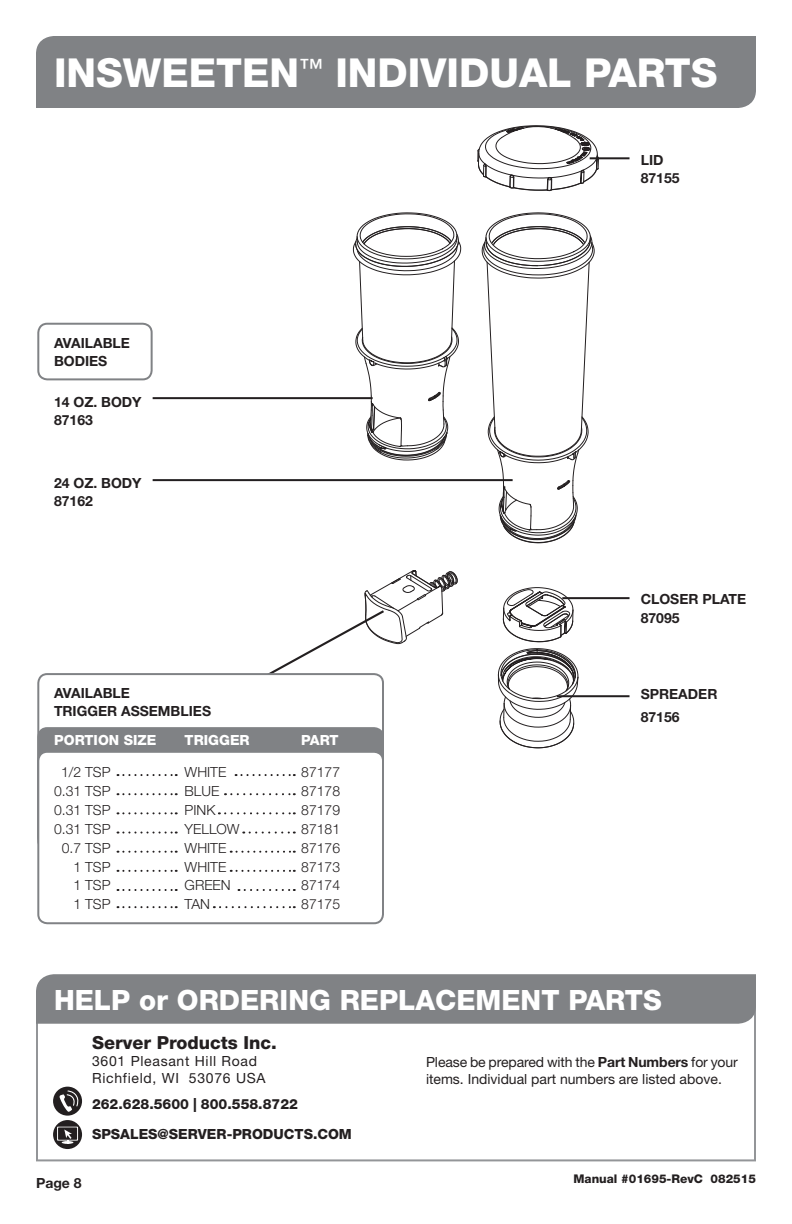
<style>
.page{position:relative;width:792px;height:1224px;background:#fff}
.page>*{position:absolute;margin:0;border:0;box-sizing:border-box;transform-origin:0 0}
.Heading_Large{font:800 40px "Helvetica Neue";color:#fff}
.Heading_Medium{font:800 28px "Helvetica Neue";color:#fff}
.t1{font:800 18px "Helvetica Neue";color:#231f20}
.Side_Note{font:300 14px "Helvetica Neue";color:#231f20}
.Body_Paragraph{font:700 14px/18px "Helvetica Neue";color:#231f20}
.Body_Paragraph-2{font:14px/17px "Helvetica Neue";color:#231f20}
.Mini_HIGHLIGHT{font:800 14px "Helvetica Neue";color:#231f20}
.Body_Paragraph-3{font:14px "Helvetica Neue";letter-spacing:.05em;color:#231f20}
.Side_Note-2{font:800 14px "Helvetica Neue";color:#fff}
.Manual_Number{font:800 12px "Helvetica Neue";color:#231f20}
.s1{font-weight:700}
</style>
<div class="page">
<div style="left:37px;top:323px;width:116px;height:57px;border:2px solid #808285;border-radius:9px"></div>
<div style="left:38px;top:728px;width:345px;height:122px;background:#808285;border-radius:9px"></div>
<div style="left:37px;top:727px;width:347px;height:124px;border:2px solid #808285;border-radius:9px"></div>
<svg style="left:353px;top:212px;width:108px;height:248px"></svg>
<svg style="left:498px;top:648px;width:81px;height:100px"></svg>
<svg style="left:503px;top:587px;width:71px;height:55px"></svg>
<svg style="left:477px;top:125px;width:122px;height:66px"></svg>
<svg style="left:201px;top:570px;width:257px;height:143px"></svg>
<svg style="left:482px;top:212px;width:113px;height:332px"></svg>
<div style="left:36px;top:991px;width:720px;height:170px;border:2px solid #939598"></div>
<div style="left:36px;top:974px;width:720px;height:50px;background:#808285"></div>
<div style="left:53px;top:1087px;width:29px;height:29px;background:#231f20;border-radius:50%"></div>
<svg style="left:59px;top:1090px;width:20px;height:22px"></svg>
<svg style="left:53px;top:1120px;width:29px;height:29px"></svg>
<svg style="left:57px;top:1127px;width:21px;height:14px"></svg>
<div style="left:58px;top:1127px;width:19px;height:13px;background:#231f20"></div>
<svg style="left:62px;top:1130px;width:11px;height:14px"></svg>
<hr style="left:590px;top:157px;width:40px;height:2px;background:#231f20">
<hr style="left:153px;top:397px;width:220px;height:2px;background:#231f20">
<hr style="left:153px;top:479px;width:360px;height:2px;background:#231f20">
<hr style="left:562px;top:597px;width:68px;height:2px;background:#231f20">
<hr style="left:557px;top:695px;width:73px;height:2px;background:#231f20">
<div style="left:38px;top:752px;width:345px;height:171px;background:#fff;border-radius:9px"></div>
<div style="left:37px;top:751px;width:347px;height:173px;border:2px solid #808285;border-radius:9px"></div>
<svg style="left:118px;top:774px;width:59px;height:2px"></svg>
<svg style="left:236px;top:774px;width:59px;height:2px"></svg>
<svg style="left:118px;top:793px;width:59px;height:2px"></svg>
<svg style="left:225px;top:793px;width:70px;height:2px"></svg>
<svg style="left:118px;top:812px;width:59px;height:2px"></svg>
<svg style="left:118px;top:870px;width:59px;height:2px"></svg>
<svg style="left:219px;top:812px;width:76px;height:2px"></svg>
<svg style="left:231px;top:870px;width:64px;height:2px"></svg>
<svg style="left:118px;top:832px;width:59px;height:2px"></svg>
<svg style="left:118px;top:889px;width:59px;height:2px"></svg>
<svg style="left:250px;top:832px;width:45px;height:2px"></svg>
<svg style="left:245px;top:889px;width:50px;height:2px"></svg>
<svg style="left:118px;top:851px;width:59px;height:2px"></svg>
<svg style="left:118px;top:906px;width:59px;height:2px"></svg>
<svg style="left:231px;top:851px;width:64px;height:2px"></svg>
<svg style="left:214px;top:906px;width:81px;height:2px"></svg>
<div style="left:36px;top:36px;width:720px;height:72px;background:#808285"></div>
<p class="Heading_Large" style="left:54px;top:49px;width:665px">INSWEETEN<sup>™</sup> INDIVIDUAL PARTS</p>
<p class="Body_Paragraph" style="left:54px;top:333px;width:77px">AVAILABLE<br>BODIES</p>
<p class="Body_Paragraph" style="left:54px;top:393px;width:89px">14 OZ. BODY</p>
<p class="Body_Paragraph" style="left:54px;top:411px;width:40px">87163</p>
<p class="Body_Paragraph" style="left:54px;top:473px;width:89px">24 OZ. BODY</p>
<p class="Body_Paragraph" style="left:54px;top:492px;width:40px">87162</p>
<p class="Body_Paragraph" style="left:54px;top:684px;width:159px">AVAILABLE<br>TRIGGER ASSEMBLIES</p>
<p class="Side_Note-2" style="left:54px;top:732px;width:104px">PORTION SIZE</p>
<p class="Side_Note-2" style="left:185px;top:732px;width:67px">TRIGGER</p>
<p class="Side_Note-2" style="left:301px;top:732px;width:39px">PART</p>
<p class="Side_Note" style="left:185px;top:764px;width:43px">WHITE</p>
<p class="Side_Note" style="left:185px;top:782px;width:36px">BLUE</p>
<p class="Side_Note" style="left:185px;top:801px;width:32px">PINK</p>
<p class="Side_Note" style="left:185px;top:820px;width:56px">YELLOW</p>
<p class="Side_Note" style="left:185px;top:839px;width:43px">WHITE</p>
<p class="Side_Note" style="left:185px;top:858px;width:43px">WHITE</p>
<p class="Side_Note" style="left:185px;top:877px;width:48px">GREEN</p>
<p class="Side_Note" style="left:185px;top:896px;width:27px">TAN</p>
<p class="Side_Note" style="left:61px;top:764px;width:51px">1/2 TSP</p>
<p class="Side_Note" style="left:54px;top:782px;width:58px">0.31 TSP</p>
<p class="Side_Note" style="left:54px;top:801px;width:58px">0.31 TSP</p>
<p class="Side_Note" style="left:54px;top:820px;width:58px">0.31 TSP</p>
<p class="Side_Note" style="left:62px;top:839px;width:50px">0.7 TSP</p>
<p class="Side_Note" style="left:73px;top:858px;width:39px">1 TSP</p>
<p class="Side_Note" style="left:73px;top:877px;width:39px">1 TSP</p>
<p class="Side_Note" style="left:73px;top:896px;width:39px">1 TSP</p>
<p class="Side_Note" style="left:301px;top:764px;width:40px">87177</p>
<p class="Side_Note" style="left:301px;top:782px;width:40px">87178</p>
<p class="Side_Note" style="left:301px;top:801px;width:40px">87179</p>
<p class="Side_Note" style="left:301px;top:820px;width:40px">87181</p>
<p class="Side_Note" style="left:301px;top:839px;width:40px">87176</p>
<p class="Side_Note" style="left:301px;top:858px;width:40px">87173</p>
<p class="Side_Note" style="left:301px;top:877px;width:40px">87174</p>
<p class="Side_Note" style="left:301px;top:896px;width:40px">87175</p>
<p class="Body_Paragraph" style="left:641px;top:150px;width:24px">LID</p>
<p class="Body_Paragraph" style="left:641px;top:169px;width:40px">87155</p>
<p class="Body_Paragraph" style="left:641px;top:590px;width:107px">CLOSER PLATE</p>
<p class="Body_Paragraph" style="left:641px;top:608px;width:40px">87095</p>
<p class="Body_Paragraph" style="left:641px;top:685px;width:78px">SPREADER</p>
<p class="Body_Paragraph" style="left:641px;top:707px;width:40px">87156</p>
<p class="Heading_Medium" style="left:54px;top:983px;width:609px">HELP or ORDERING REPLACEMENT PARTS</p>
<p class="t1" style="left:92px;top:1032px;width:186px">Server Products Inc.</p>
<p class="Body_Paragraph-3" style="left:92px;top:1052px;width:167px">3601 Pleasant Hill Road</p>
<p class="Body_Paragraph-3" style="left:92px;top:1069px;width:175px">Richfield, WI 53076 USA</p>
<p class="Mini_HIGHLIGHT" style="left:92px;top:1095px;width:208px">262.628.5600 | 800.558.8722</p>
<p class="Mini_HIGHLIGHT" style="left:92px;top:1126px;width:261px">SPSALES@SERVER-PRODUCTS.COM</p>
<p class="Body_Paragraph-2" style="left:426px;top:1053px;width:313px">Please be prepared with the <span class="s1">Part Numbers</span> for your items. Individual part numbers are listed above.</p>
<p class="Body_Paragraph" style="left:36px;top:1174px;width:47px">Page 8</p>
<p class="Manual_Number" style="left:573px;top:1171px;width:184px">Manual #01695-RevC 082515</p>
</div>
